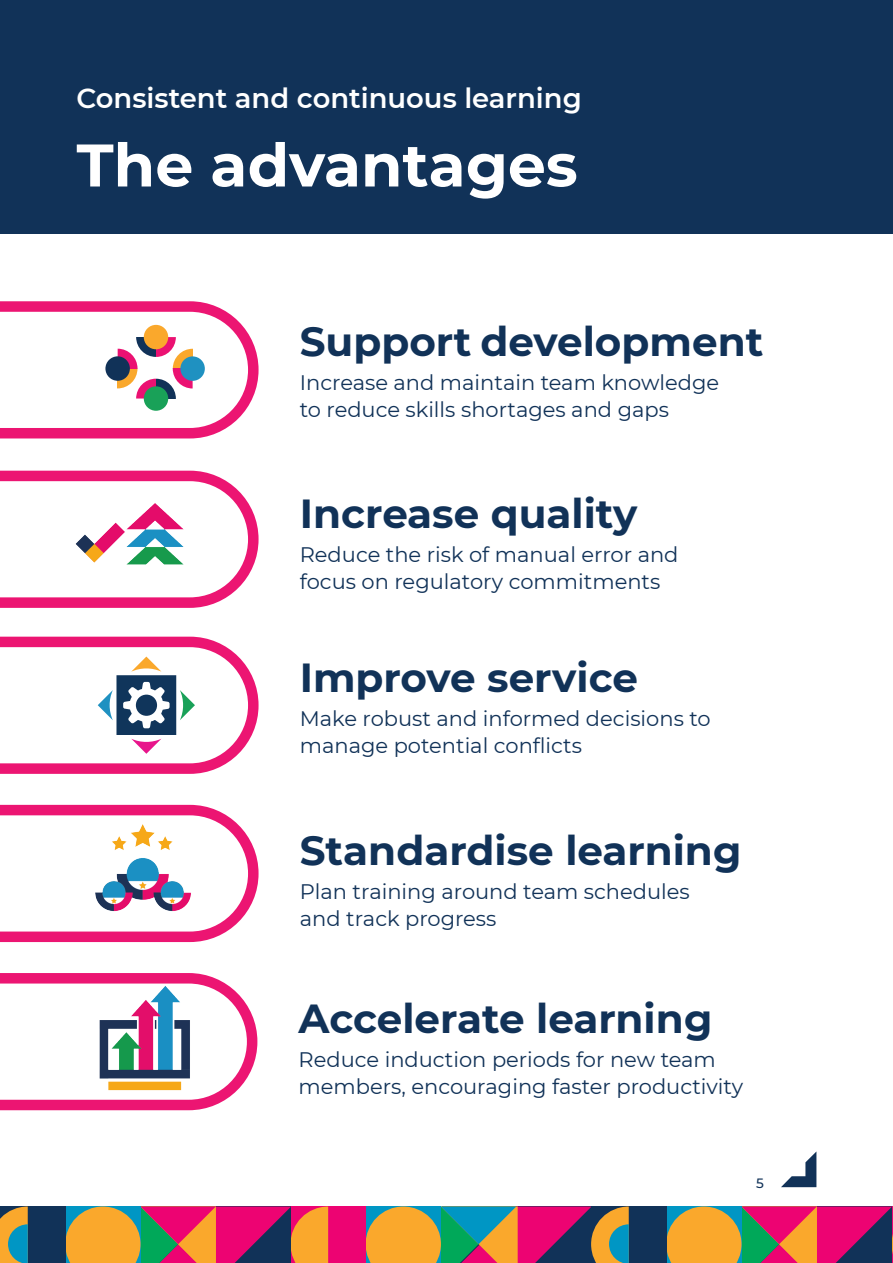
<style>
.page{position:relative;width:893px;height:1263px;background:#fff}
.page>*{position:absolute;margin:0;border:0;box-sizing:border-box;transform-origin:0 0}
.t1{font:700 60px "Montserrat";color:#fff}
.Figures{font:700 40.5px "Montserrat";color:#113258}
.t2{font:600 27.45px "Montserrat";color:#fff}
.t3{font:21px/27px "Montserrat";color:#113258}
.t4{font:500 13.5px "Montserrat";color:#113258}
</style>
<div class="page">
<svg style="left:781px;top:1152px;width:35px;height:35px"></svg>
<div style="left:290px;top:1206px;width:76px;height:57px;background:#ed0372"></div>
<svg style="left:65px;top:1206px;width:263px;height:57px;background:#bb6551"></svg>
<div style="left:0;top:1206px;width:65px;height:57px;background:#113258"></div>
<svg style="left:0;top:1206px;width:28px;height:57px;background:#889769"></svg>
<div style="left:0;top:0;width:893px;height:234px;background:#113258"></div>
<svg style="left:0;top:301px;width:259px;height:137px"></svg>
<svg style="left:0;top:471px;width:259px;height:137px"></svg>
<svg style="left:0;top:805px;width:259px;height:137px"></svg>
<svg style="left:666px;top:1206px;width:227px;height:57px;background:#b25e56"></svg>
<div style="left:591px;top:1206px;width:75px;height:57px;background:#113258"></div>
<svg style="left:366px;top:1206px;width:263px;height:57px;background:#96755e"></svg>
<svg style="left:0;top:637px;width:259px;height:137px"></svg>
<svg style="left:0;top:973px;width:257px;height:137px"></svg>
<svg style="left:173px;top:349px;width:20px;height:20px"></svg>
<svg style="left:173px;top:369px;width:20px;height:19px"></svg>
<div style="left:180px;top:356px;width:25px;height:25px;background:#1f91c1;border-radius:50%"></div>
<svg style="left:136px;top:337px;width:20px;height:20px"></svg>
<svg style="left:156px;top:337px;width:20px;height:20px"></svg>
<div style="left:144px;top:325px;width:24px;height:24px;background:#faa82c;border-radius:50%"></div>
<svg style="left:156px;top:379px;width:20px;height:20px"></svg>
<svg style="left:136px;top:379px;width:20px;height:19px"></svg>
<div style="left:144px;top:386px;width:24px;height:25px;background:#19a158;border-radius:50%"></div>
<svg style="left:118px;top:369px;width:19px;height:19px"></svg>
<svg style="left:118px;top:349px;width:20px;height:20px"></svg>
<div style="left:105px;top:356px;width:25px;height:25px;background:#113258;border-radius:50%"></div>
<img style="left:62px;top:471px;width:135px;height:122px">
<img style="left:76px;top:973px;width:141px;height:137px">
<img style="left:67px;top:804px;width:150px;height:139px">
<p class="t2" style="left:77px;top:79px;width:507px">Consistent and continuous learning</p>
<p class="t1" style="left:77px;top:122px;width:503px">The advantages</p>
<p class="Figures" style="left:300px;top:313px;width:465px">Support development</p>
<p class="t3" style="left:300px;top:368px;width:421px">Increase and maintain team knowledge to reduce skills shortages and gaps</p>
<p class="Figures" style="left:300px;top:485px;width:339px">Increase quality</p>
<p class="t3" style="left:300px;top:540px;width:380px">Reduce the risk of manual error and focus on regulatory commitments</p>
<p class="Figures" style="left:300px;top:648px;width:340px">Improve service</p>
<p class="t3" style="left:300px;top:704px;width:412px">Make robust and informed decisions to manage potential conflicts</p>
<p class="Figures" style="left:300px;top:822px;width:443px">Standardise learning</p>
<p class="t3" style="left:300px;top:877px;width:392px">Plan training around team schedules and track progress</p>
<p class="Figures" style="left:299px;top:990px;width:415px">Accelerate learning</p>
<p class="t3" style="left:299px;top:1045px;width:446px">Reduce induction periods for new team members, encouraging faster productivity</p>
<p class="t4" style="left:756px;top:1173px;width:9px">5</p>
</div>
